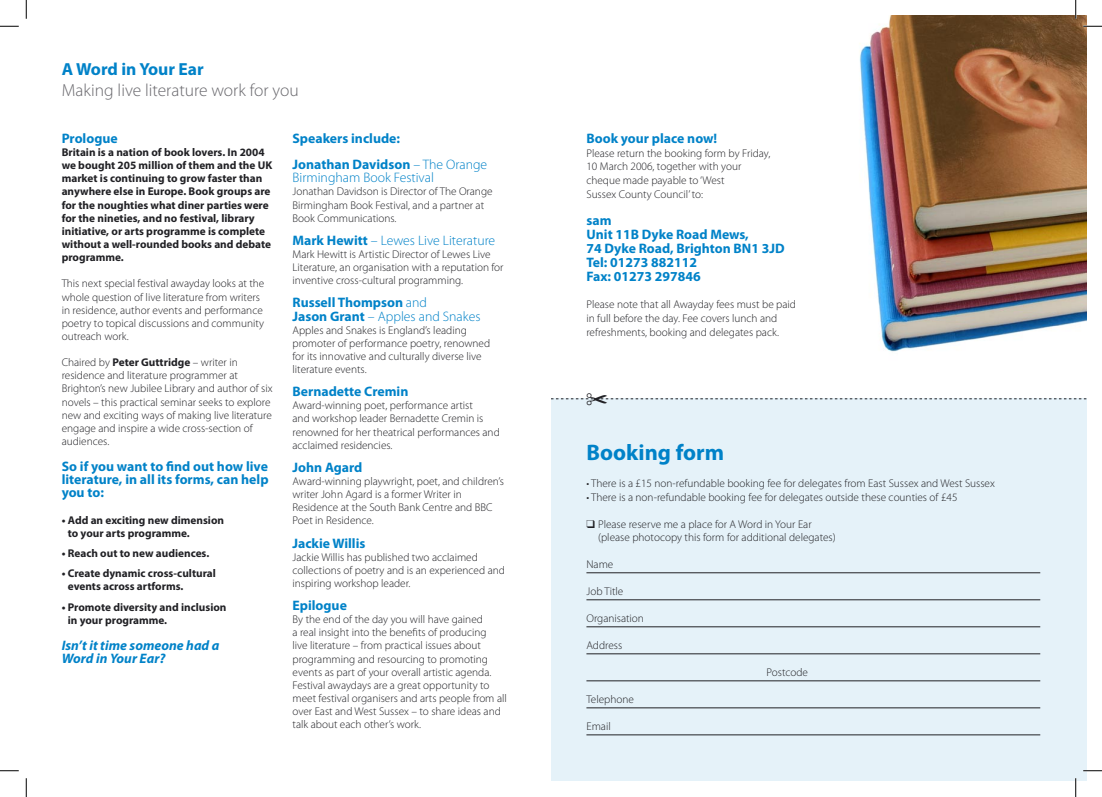
<style>
.page{position:relative;width:1102px;height:797px;background:#fff}
.page>*{position:absolute;margin:0;border:0;box-sizing:border-box;transform-origin:0 0}
.t1{font:700 22.5px "Myriad Pro";color:#0082c8}
.t2{font:300 17.5px "Myriad Pro";color:#68676c}
.t3{font:700 17.5px "Myriad Pro";color:#0082c8}
.t4{font:700 13.75px/13.1px "Myriad Pro";color:#0082c8}
.t5{font:300 13.75px/13.1px "Myriad Pro";color:#0082c8}
.t6{font:italic 700 13.75px/13.1px "Myriad Pro";color:#0082c8}
.t7{font:300 11.25px/13.1px "Myriad Pro";color:#212125}
.t8{font:700 11.25px/13.1px "Myriad Pro";color:#212125}
.s1{font-weight:700}
.s2{font-weight:300}
</style>
<div class="page">
<img style="left:859px;top:16px;width:227px;height:336px">
<div style="left:551px;top:398px;width:535px;height:383px;background:#e5f2f9"></div>
<hr style="left:586px;top:572px;width:454px;height:1px;background:#212125">
<hr style="left:586px;top:599px;width:454px;height:1px;background:#212125">
<hr style="left:586px;top:626px;width:454px;height:1px;background:#212125">
<hr style="left:586px;top:653px;width:454px;height:1px;background:#212125">
<hr style="left:586px;top:680px;width:454px;height:1px;background:#212125">
<hr style="left:586px;top:707px;width:454px;height:1px;background:#212125">
<hr style="left:586px;top:734px;width:454px;height:1px;background:#212125">
<svg style="left:0;top:25px;width:19px;height:2px"></svg>
<svg style="left:1083px;top:25px;width:18px;height:2px"></svg>
<svg style="left:0;top:770px;width:19px;height:1px"></svg>
<svg style="left:1083px;top:770px;width:18px;height:1px"></svg>
<svg style="left:25px;top:0;width:2px;height:19px"></svg>
<svg style="left:25px;top:778px;width:2px;height:19px"></svg>
<svg style="left:1074px;top:0;width:2px;height:19px"></svg>
<svg style="left:1075px;top:778px;width:1px;height:19px"></svg>
<svg style="left:551px;top:398px;width:535px;height:2px"></svg>
<p class="t3" style="left:62px;top:59px;width:143px">A Word in Your Ear</p>
<p class="t2" style="left:62px;top:80px;width:238px">Making live literature work for you</p>
<p class="t4" style="left:62px;top:132px;width:57px">Prologue</p>
<p class="t8" style="left:62px;top:146px;width:212px">Britain is a nation of book lovers. In 2004 we bought 205 million of them and the UK market is continuing to grow faster than anywhere else in Europe. Book groups are for the noughties what diner parties were for the nineties, and no festival, library initiative, or arts programme is complete without a well-rounded books and debate programme.</p>
<p class="t7" style="left:62px;top:277px;width:204px">This next special festival awayday looks at the whole question of live literature from writers in residence, author events and performance poetry to topical discussions and community outreach work.</p>
<p class="t7" style="left:62px;top:356px;width:212px">Chaired by <span class="s1">Peter Guttridge</span> – writer in residence and literature programmer at Brighton’s new Jubilee Library and author of six novels – this practical seminar seeks to explore new and exciting ways of making live literature engage and inspire a wide cross-section of audiences.</p>
<p class="t4" style="left:62px;top:460px;width:208px;text-align:justify">So if you want to find out how live literature, in all its forms, can help you to:</p>
<p class="t8" style="left:68px;top:513px;width:158px;text-indent:-6px">• Add an exciting new dimension to your arts programme.</p>
<p class="t8" style="left:62px;top:547px;width:149px">• Reach out to new audiences.</p>
<p class="t8" style="left:68px;top:567px;width:150px;text-indent:-6px">• Create dynamic cross-cultural events across artforms.</p>
<p class="t8" style="left:68px;top:600px;width:160px;text-indent:-6px">• Promote diversity and inclusion in your programme.</p>
<p class="t6" style="left:62px;top:639px;width:159px">Isn’t it time someone had a<br>Word in Your Ear?</p>
<p class="t4" style="left:292px;top:132px;width:109px">Speakers include:</p>
<p class="t5" style="left:292px;top:158px;width:196px"><span class="s1">Jonathan Davidson</span> – The Orange<br>Birmingham Book Festival</p>
<p class="t7" style="left:292px;top:185px;width:201px">Jonathan Davidson is Director of The Orange<br>Birmingham Book Festival, and a partner at<br>Book Communications.</p>
<p class="t5" style="left:292px;top:234px;width:204px"><span class="s1">Mark Hewitt</span> – Lewes Live Literature</p>
<p class="t7" style="left:292px;top:248px;width:212px">Mark Hewitt is Artistic Director of Lewes Live<br>Literature, an organisation with a reputation for inventive cross-cultural programming.</p>
<p class="t4" style="left:292px;top:296px;width:136px">Russell Thompson <span class="s2">and</span></p>
<p class="t5" style="left:292px;top:309px;width:190px"><span class="s1">Jason Grant</span> – Apples and Snakes</p>
<p class="t7" style="left:292px;top:323px;width:199px">Apples and Snakes is England’s leading promoter of performance poetry, renowned for its innovative and culturally diverse live literature events.</p>
<p class="t4" style="left:292px;top:385px;width:117px">Bernadette Cremin</p>
<p class="t7" style="left:292px;top:399px;width:209px">Award-winning poet, performance artist<br>and workshop leader Bernadette Cremin is renowned for her theatrical performances and acclaimed residencies.</p>
<p class="t4" style="left:292px;top:461px;width:71px">John Agard</p>
<p class="t7" style="left:292px;top:475px;width:213px">Award-winning playwright, poet, and children’s writer John Agard is a former Writer in Residence at the South Bank Centre and BBC Poet in Residence.</p>
<p class="t4" style="left:292px;top:536px;width:74px">Jackie Willis</p>
<p class="t7" style="left:292px;top:550px;width:214px">Jackie Willis has published two acclaimed collections of poetry and is an experienced and inspiring workshop leader.</p>
<p class="t4" style="left:292px;top:599px;width:56px">Epilogue</p>
<p class="t7" style="left:292px;top:613px;width:216px">By the end of the day you will have gained<br>a real insight into the benefits of producing<br>live literature – from practical issues about programming and resourcing to promoting events as part of your overall artistic agenda.<br>Festival awaydays are a great opportunity to meet festival organisers and arts people from all over East and West Sussex – to share ideas and talk about each other’s work.</p>
<p class="t4" style="left:586px;top:132px;width:132px">Book your place now!</p>
<p class="t7" style="left:586px;top:146px;width:185px">Please return the booking form by Friday,</p>
<p class="t7" style="left:586px;top:160px;width:156px;line-height:13.8px">10 March 2006, together with your cheque made payable to ‘West<br>Sussex County Council’ to:</p>
<p class="t4" style="left:586px;top:214px;width:164px;line-height:13.8px">sam<br>Unit 11B Dyke Road Mews,</p>
<p class="t4" style="left:586px;top:242px;width:200px">74 Dyke Road, Brighton BN1 3JD</p>
<p class="t4" style="left:586px;top:255px;width:116px;line-height:13.8px">Tel: 01273 882112<br>Fax: 01273 297846</p>
<p class="t7" style="left:586px;top:297px;width:211px;line-height:13.8px">Please note that all Awayday fees must be paid in full before the day. Fee covers lunch and refreshments, booking and delegates pack.</p>
<p class="t1" style="left:586px;top:440px;width:139px">Booking form</p>
<p class="t7" style="left:586px;top:477px;width:410px">• There is a £15 non-refundable booking fee for delegates from East Sussex and West Sussex</p>
<p class="t7" style="left:586px;top:490px;width:372px">• There is a non-refundable booking fee for delegates outside these counties of £45</p>
<p class="t7" style="left:598px;top:517px;width:239px;line-height:13.5px;text-indent:-12px">❑ Please reserve me a place for A Word in Your Ear (please photocopy this form for additional delegates)</p>
<p class="t7" style="left:586px;top:558px;width:28px">Name</p>
<p class="t7" style="left:586px;top:585px;width:38px">Job Title</p>
<p class="t7" style="left:586px;top:612px;width:59px">Organisation</p>
<p class="t7" style="left:586px;top:639px;width:37px">Address</p>
<p class="t7" style="left:766px;top:666px;width:43px">Postcode</p>
<p class="t7" style="left:586px;top:693px;width:49px">Telephone</p>
<p class="t7" style="left:586px;top:720px;width:26px">Email</p>
</div>
